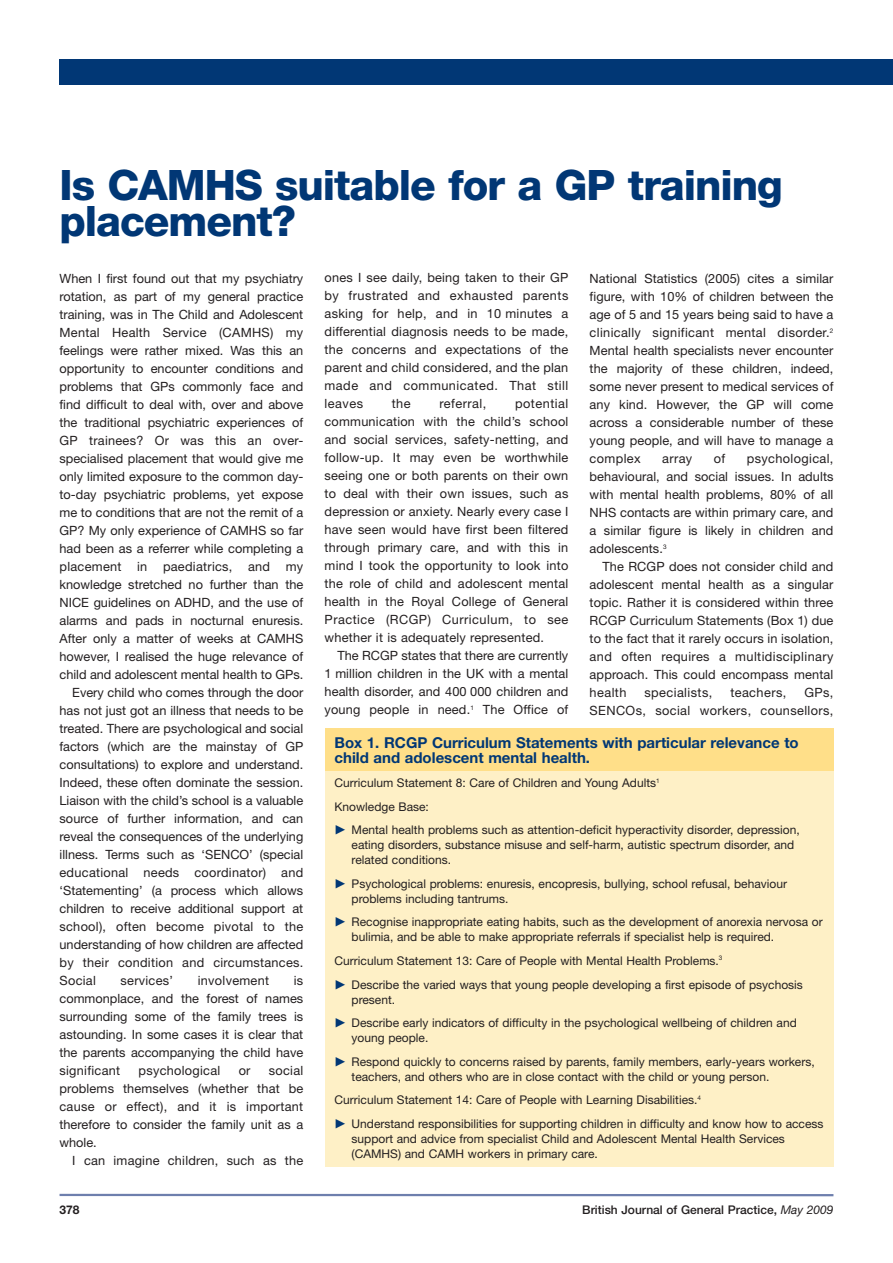
<style>
.page{position:relative;width:893px;height:1263px;background:#fff}
.page>*{position:absolute;margin:0;border:0;box-sizing:border-box;transform-origin:0 0}
.t1{font:800 42px/36px "Helvetica Neue";letter-spacing:-.025em;color:#013775}
.t2{font:15px/15px "Helvetica Neue Bold TT";color:#013775}
.t3{font:12.75px/18px "Helvetica Neue";color:#231f20;text-align:justify}
.t4{font:12.75px "Helvetica Neue";letter-spacing:.02em;color:#231f20}
.t5{font:12.75px/18px "Helvetica Neue";letter-spacing:.03em;color:#231f20;text-align:right}
.t6{font:12.75px "Helvetica Neue";letter-spacing:.035em;color:#231f20}
.t7{font:12.75px "Helvetica Neue";letter-spacing:.04em;color:#231f20}
.t8{font:12px/15px "Helvetica Neue";color:#231f20}
.t9{font:500 12px "Helvetica Neue";color:#231f20}
.t10{font:700 12px "Helvetica Neue";color:#231f20}
.s1{font-weight:400;font-style:italic}
</style>
<div class="page">
<hr style="left:60px;top:1194px;width:773px;height:2px;background:#6e7fad">
<div style="left:60px;top:60px;width:833px;height:25px;background:#013775"></div>
<div style="left:325px;top:728px;width:508px;height:439px;background:#fef0c6"></div>
<div style="left:325px;top:728px;width:508px;height:43px;background:#ffdf89"></div>
<h1 class="t1" style="left:60px;top:171px;width:725px">Is CAMHS suitable for a GP training placement?</h1>
<p class="t3" style="left:325px;top:270px;width:245px">ones I see daily, being taken to their GP by frustrated and exhausted parents asking for help, and in 10 minutes a differential diagnosis needs to be made, the concerns and expectations of the parent and child considered, and the plan made and communicated. That still leaves</p>
<p class="t3" style="left:590px;top:271px;width:245px">National Statistics (2005) cites a similar figure, with 10% of children between the age of 5 and 15 years being said to have a clinically significant mental disorder.<sup>2<br></sup>Mental health specialists never encounter the majority of these children, indeed, some never present to medical services of any kind. However, the GP will come across a considerable number of these young people, and will have to manage a complex</p>
<p class="t3" style="left:60px;top:271px;width:245px">When I first found out that my psychiatry</p>
<p class="t3" style="left:60px;top:289px;width:245px">rotation, as part of my general practice</p>
<p class="t3" style="left:60px;top:307px;width:245px">training, was in The Child and Adolescent</p>
<p class="t4" style="left:60px;top:328px;width:245px">Mental Health Service (CAMHS) my</p>
<p class="t3" style="left:60px;top:343px;width:245px">feelings were rather mixed. Was this an</p>
<p class="t3" style="left:60px;top:361px;width:245px">opportunity to encounter conditions and</p>
<p class="t3" style="left:60px;top:379px;width:245px">problems that GPs commonly face and</p>
<p class="t3" style="left:60px;top:397px;width:245px">find difficult to deal with, over and above</p>
<p class="t3" style="left:60px;top:415px;width:245px">the traditional psychiatric experiences of</p>
<p class="t4" style="left:60px;top:436px;width:245px">GP trainees? Or was this an over-</p>
<p class="t3" style="left:60px;top:451px;width:245px">specialised placement that would give me</p>
<p class="t3" style="left:60px;top:469px;width:245px">only limited exposure to the common day-</p>
<p class="t3" style="left:60px;top:487px;width:245px">to-day psychiatric problems, yet expose</p>
<p class="t3" style="left:60px;top:505px;width:245px">me to conditions that are not the remit of a</p>
<p class="t3" style="left:60px;top:523px;width:245px">GP? My only experience of CAMHS so far</p>
<p class="t3" style="left:60px;top:541px;width:245px">had been as a referrer while completing a</p>
<p class="t4" style="left:60px;top:562px;width:245px">placement in paediatrics, and my</p>
<p class="t3" style="left:60px;top:577px;width:245px">knowledge stretched no further than the</p>
<p class="t3" style="left:60px;top:595px;width:245px">NICE guidelines on ADHD, and the use of</p>
<p class="t3" style="left:60px;top:613px;width:245px">alarms and pads in nocturnal enuresis.</p>
<p class="t3" style="left:60px;top:631px;width:245px">After only a matter of weeks at CAMHS</p>
<p class="t3" style="left:60px;top:649px;width:245px">however, I realised the huge relevance of</p>
<p class="t3" style="left:60px;top:667px;width:245px">child and adolescent mental health to GPs.</p>
<p class="t3" style="left:72px;top:685px;width:233px">Every child who comes through the door</p>
<p class="t3" style="left:60px;top:703px;width:245px">has not just got an illness that needs to be</p>
<p class="t3" style="left:60px;top:721px;width:245px">treated. There are psychological and social</p>
<p class="t3" style="left:60px;top:739px;width:245px">factors (which are the mainstay of GP</p>
<p class="t3" style="left:60px;top:757px;width:245px">consultations) to explore and understand.</p>
<p class="t3" style="left:60px;top:775px;width:245px">Indeed, these often dominate the session.</p>
<p class="t3" style="left:60px;top:793px;width:245px">Liaison with the child’s school is a valuable</p>
<p class="t3" style="left:60px;top:811px;width:245px">source of further information, and can</p>
<p class="t3" style="left:60px;top:829px;width:245px">reveal the consequences of the underlying</p>
<p class="t3" style="left:60px;top:847px;width:245px">illness. Terms such as ‘SENCO’ (special</p>
<p class="t4" style="left:60px;top:868px;width:245px">educational needs coordinator) and</p>
<p class="t3" style="left:60px;top:883px;width:245px">‘Statementing’ (a process which allows</p>
<p class="t3" style="left:60px;top:901px;width:245px">children to receive additional support at</p>
<p class="t4" style="left:60px;top:922px;width:245px">school), often become pivotal to the</p>
<p class="t3" style="left:60px;top:937px;width:245px">understanding of how children are affected</p>
<p class="t4" style="left:60px;top:958px;width:245px">by their condition and circumstances.</p>
<p class="t3" style="left:60px;top:973px;width:38px">Social</p>
<p class="t4" style="left:121px;top:976px;width:54px">services’</p>
<p class="t4" style="left:198px;top:976px;width:73px">involvement</p>
<p class="t3" style="left:392px;top:396px;width:20px">the</p>
<p class="t7" style="left:439px;top:399px;width:49px">referral,</p>
<p class="t3" style="left:325px;top:396px;width:245px;text-indent:190px">potential communication with the child’s school and social services, safety-netting, and follow-up. It may even be worthwhile seeing one or both parents on their own to deal with their own issues, such as depression or anxiety. Nearly every case I have seen would have first been filtered through primary care, and with this in mind I took the opportunity to look into the role of child and adolescent mental health in the Royal College of General Practice (RCGP) Curriculum, to see whether it is adequately represented.</p>
<p class="t3" style="left:325px;top:648px;width:245px;text-indent:13px">The RCGP states that there are currently 1 million children in the UK with a mental health disorder, and 400 000 children and young people in need.<sup>1</sup> The Office of</p>
<p class="t3" style="left:662px;top:451px;width:31px">array</p>
<p class="t3" style="left:714px;top:451px;width:13px">of</p>
<p class="t3" style="left:590px;top:451px;width:245px;text-indent:157px">psychological, behavioural, and social issues. In adults with mental health problems, 80% of all NHS contacts are within primary care, and a similar figure is likely in children and adolescents.<sup>3</sup></p>
<p class="t3" style="left:590px;top:559px;width:245px;text-indent:13px">The RCGP does not consider child and adolescent mental health as a singular topic. Rather it is considered within three RCGP Curriculum Statements (Box 1) due to the fact that it rarely occurs in isolation, and often requires a multidisciplinary approach. This could encompass mental health</p>
<p class="t5" style="left:590px;top:685px;width:245px">GPs,<br>SENCOs, social workers, counsellors,</p>
<p class="t6" style="left:644px;top:688px;width:69px">specialists,</p>
<p class="t6" style="left:730px;top:688px;width:58px">teachers,</p>
<p class="t2" style="left:335px;top:734px;width:466px">Box 1. RCGP Curriculum Statements with particular relevance to child and adolescent mental health.</p>
<p class="t8" style="left:335px;top:772px;width:327px;line-height:23.5px">Curriculum Statement 8: Care of Children and Young Adults<sup>1<br></sup>Knowledge Base:</p>
<p class="t8" style="left:352px;top:824px;width:450px">Mental health problems such as attention-deficit hyperactivity disorder, depression, eating disorders, substance misuse and self-harm, autistic spectrum disorder, and related conditions.</p>
<p class="t8" style="left:352px;top:877px;width:437px">Psychological problems: enuresis, encopresis, bullying, school refusal, behaviour problems including tantrums.</p>
<p class="t8" style="left:352px;top:916px;width:473px">Recognise inappropriate eating habits, such as the development of anorexia nervosa or bulimia, and be able to make appropriate referrals if specialist help is required.</p>
<p class="t8" style="left:352px;top:950px;width:453px;line-height:23.5px;text-indent:-17px">Curriculum Statement 13: Care of People with Mental Health Problems.<sup>3<br></sup>Describe the varied ways that young people developing a first episode of psychosis</p>
<p class="t8" style="left:352px;top:989px;width:447px;line-height:23.5px">present.<br>Describe early indicators of difficulty in the psychological wellbeing of children and</p>
<p class="t8" style="left:352px;top:1027px;width:465px;line-height:23.5px">young people.<br>Respond quickly to concerns raised by parents, family members, early-years workers,</p>
<p class="t8" style="left:335px;top:1066px;width:436px;line-height:23.5px;text-indent:17px">teachers, and others who are in close contact with the child or young person.<br>Curriculum Statement 14: Care of People with Learning Disabilities.<sup>4</sup></p>
<p class="t8" style="left:352px;top:1117px;width:473px">Understand responsibilities for supporting children in difficulty and know how to access support and advice from specialist Child and Adolescent Mental Health Services (CAMHS) and CAMH workers in primary care.</p>
<p class="t3" style="left:60px;top:973px;width:245px;text-indent:234px">is commonplace, and the forest of names surrounding some of the family trees is astounding. In some cases it is clear that the parents accompanying the child have significant</p>
<p class="t3" style="left:60px;top:1063px;width:245px;text-indent:209px">social problems themselves (whether that be cause or effect), and it is important therefore to consider the family unit as a whole.</p>
<p class="t3" style="left:72px;top:1153px;width:233px">I can imagine children, such as the</p>
<p class="t4" style="left:139px;top:1066px;width:83px">psychological</p>
<p class="t3" style="left:239px;top:1063px;width:13px">or</p>
<p class="t10" style="left:60px;top:1205px;width:22px">378</p>
<p class="t9" style="left:582px;top:1205px;width:253px">British Journal of General Practice, <span class="s1">May 2009</span></p>
</div>
